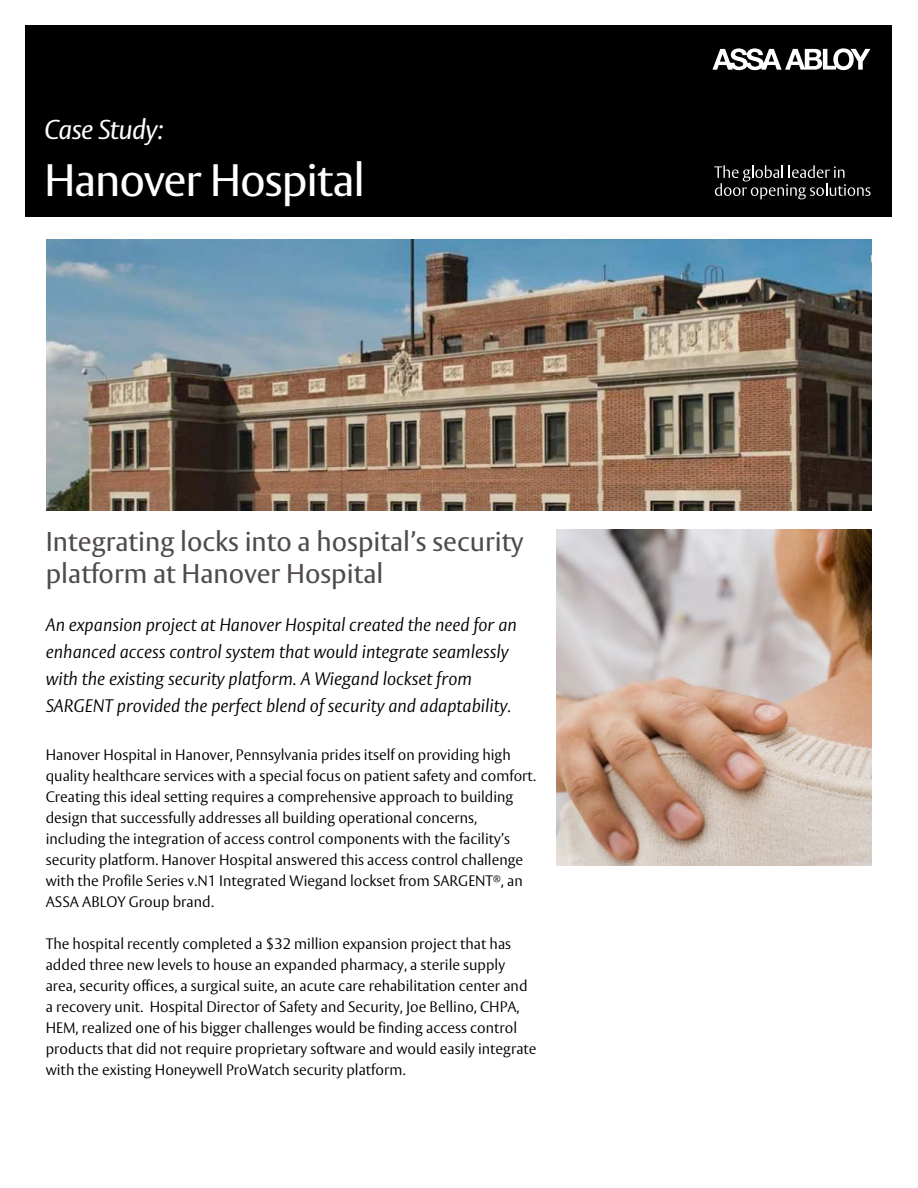
<style>
.page{position:relative;width:918px;height:1188px;background:#fff}
.page>*{position:absolute;margin:0;border:0;box-sizing:border-box;transform-origin:0 0}
.t1{font:45px "ASSA Vesta";letter-spacing:-.025em;color:#fff}
.t2{font:27px/32.4px "ASSA Vesta";color:#4f4b4a}
.t3{font:italic 27px "ASSA Vesta";letter-spacing:-.025em;color:#fff}
.t4{font:italic 300 18px/27px "ASSA Vesta";color:#000}
.t5{font:300 15px/21px "ASSA Vesta";color:#000}
</style>
<div class="page">
<div style="left:26px;top:26px;width:866px;height:191px;background:#000"></div>
<svg style="left:712px;top:48px;width:158px;height:22px"></svg>
<svg style="left:714px;top:165px;width:157px;height:34px"></svg>
<img style="left:557px;top:530px;width:315px;height:335px">
<img style="left:46px;top:239px;width:826px;height:271px">
<h2 class="t3" style="left:44px;top:113px;width:121px">Case Study:</h2>
<h1 class="t1" style="left:44px;top:153px;width:322px">Hanover Hospital</h1>
<h2 class="t2" style="left:46px;top:526px;width:479px">Integrating locks into a hospital’s security platform at Hanover Hospital</h2>
<p class="t4" style="left:46px;top:612px;width:473px">An expansion project at Hanover Hospital created the need for an enhanced access control system that would integrate seamlessly with the existing security platform. A Wiegand lockset from SARGENT provided the perfect blend of security and adaptability.</p>
<p class="t5" style="left:46px;top:744px;width:492px">Hanover Hospital in Hanover, Pennsylvania prides itself on providing high quality healthcare services with a special focus on patient safety and comfort.<br>Creating this ideal setting requires a comprehensive approach to building design that successfully addresses all building operational concerns, including the integration of access control components with the facility’s security platform. Hanover Hospital answered this access control challenge with the Profile Series v.N1 Integrated Wiegand lockset from SARGENT<sup>®</sup>, an ASSA ABLOY Group brand.</p>
<p class="t5" style="left:46px;top:933px;width:492px">The hospital recently completed a $32 million expansion project that has added three new levels to house an expanded pharmacy, a sterile supply area, security offices, a surgical suite, an acute care rehabilitation center and a recovery unit. Hospital Director of Safety and Security, Joe Bellino, CHPA, HEM, realized one of his bigger challenges would be finding access control products that did not require proprietary software and would easily integrate with the existing Honeywell ProWatch security platform.</p>
</div>
